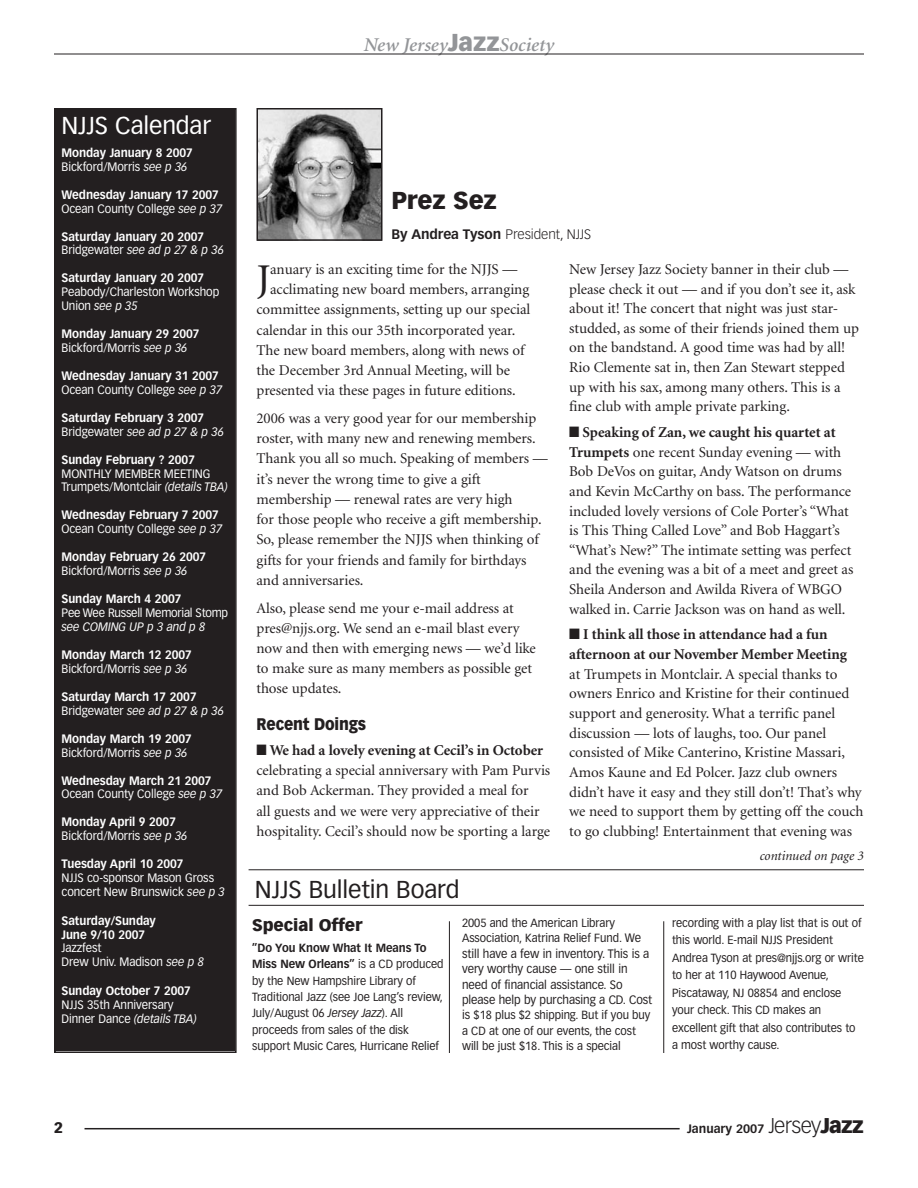
<style>
.page{position:relative;width:918px;height:1188px;background:#fff}
.page>*{position:absolute;margin:0;border:0;box-sizing:border-box;transform-origin:0 0}
.t1{font:42.45px "Minion";color:#231f20}
.t2{font:24px "Vectora LH";letter-spacing:-.005em;color:#231f20}
.t3{font:24px "Vectora LH";letter-spacing:-.005em;color:#fff}
.t4{font:900 24px "Vectora LH";letter-spacing:-.005em;color:#231f20}
.t5{font:italic 600 19.5px "Minion";color:#939598}
.t6{font:900 16.5px "Vectora LH";letter-spacing:-.01em;color:#231f20;scale:.9 1}
.t7{font:900 16.5px "Vectora LH";letter-spacing:-.01em;color:#231f20}
.t8{font:15px/19.6px "Minion";letter-spacing:-.005em;color:#231f20}
.t9{font:700 15px/19.6px "Minion";letter-spacing:-.005em;color:#231f20}
.t10{font:900 15px "Vectora LH";color:#231f20}
.t11{font:300 13.5px "Vectora LH";letter-spacing:-.005em;color:#231f20}
.t12{font:italic 13.5px "Minion";letter-spacing:-.005em;color:#231f20}
.t13{font:700 12px/13.8px "Vectora LH";letter-spacing:-.005em;color:#fff;scale:.95 1}
.t14{font:12px/14px "Vectora LH";letter-spacing:-.005em;color:#fff;scale:.95 1}
.t15{font:12px/15.5px "Vectora LH";letter-spacing:-.005em;color:#231f20;scale:.95 1}
.t16{font:700 12px "Vectora LH";color:#231f20}
.t17{font:italic 12px "Vectora LH";letter-spacing:-.005em;color:#fff;scale:.95 1}
.t18{font:11.7px/17.4px "Vectora LH";letter-spacing:-.005em;color:#231f20;scale:.95 1}
.s1{font-weight:400}
.s2{font-weight:400;font-style:italic}
.s3{font-style:italic}
.s4{font-family:"Vectora LH";font-weight:900;font-style:normal;font-size:24px}
.s5{font-weight:700}
.s6{font-size:12px}
.s7{font-weight:300;font-size:21px}
.s8{font-weight:900;font-size:21px}
</style>
<div class="page">
<hr style="left:85px;top:1128px;width:595px;height:1px;background:#231f20">
<hr style="left:54px;top:54px;width:810px;height:1px;background:#231f20">
<img style="left:259px;top:111px;width:120px;height:127px">
<div style="left:256px;top:108px;width:126px;height:133px;border:2px solid #231f20"></div>
<div style="left:56px;top:110px;width:179px;height:941px;background:#231f20"></div>
<div style="left:54px;top:108px;width:183px;height:945px;border:2px solid #231f20"></div>
<hr style="left:449px;top:921px;width:1px;height:132px;background:#231f20">
<hr style="left:663px;top:921px;width:1px;height:132px;background:#231f20">
<hr style="left:249px;top:905px;width:615px;height:1px;background:#231f20">
<hr style="left:249px;top:870px;width:615px;height:1px;background:#231f20">
<h2 class="t3" style="left:62px;top:112px;width:151px">NJJS Calendar</h2>
<p class="t13" style="left:62px;top:146px;width:140px">Monday January 8 2007<br><span class="s1">Bickford/Morris</span> <span class="s2">see p 36</span></p>
<p class="t13" style="left:62px;top:188px;width:171px">Wednesday January 17 2007<br><span class="s1">Ocean County College</span> <span class="s2">see p 37</span></p>
<p class="t13" style="left:62px;top:229px;width:173px">Saturday January 20 2007<br><span class="s1">Bridgewater</span> <span class="s2">see ad p 27 &amp; p 36</span></p>
<p class="t13" style="left:62px;top:271px;width:152px">Saturday January 20 2007</p>
<p class="t14" style="left:62px;top:285px;width:168px">Peabody/Charleston Workshop<br>Union <span class="s3">see p 35</span></p>
<p class="t13" style="left:62px;top:327px;width:147px">Monday January 29 2007<br><span class="s1">Bickford/Morris</span> <span class="s2">see p 36</span></p>
<p class="t13" style="left:62px;top:369px;width:171px">Wednesday January 31 2007<br><span class="s1">Ocean County College</span> <span class="s2">see p 37</span></p>
<p class="t13" style="left:62px;top:411px;width:173px">Saturday February 3 2007<br><span class="s1">Bridgewater</span> <span class="s2">see ad p 27 &amp; p 36</span></p>
<p class="t13" style="left:62px;top:453px;width:142px">Sunday February ? 2007</p>
<p class="t14" style="left:62px;top:466px;width:176px">MONTHLY MEMBER MEETING<br>Trumpets/Montclair <span class="s3">(details TBA)</span></p>
<p class="t13" style="left:62px;top:508px;width:171px">Wednesday February 7 2007<br><span class="s1">Ocean County College</span> <span class="s2">see p 37</span></p>
<p class="t13" style="left:62px;top:550px;width:154px">Monday February 26 2007<br><span class="s1">Bickford/Morris</span> <span class="s2">see p 36</span></p>
<p class="t13" style="left:62px;top:592px;width:128px">Sunday March 4 2007</p>
<p class="t14" style="left:62px;top:606px;width:177px">Pee Wee Russell Memorial Stomp</p>
<p class="t17" style="left:62px;top:620px;width:153px">see COMING UP p 3 and p 8</p>
<p class="t13" style="left:62px;top:648px;width:139px">Monday March 12 2007<br><span class="s1">Bickford/Morris</span> <span class="s2">see p 36</span></p>
<p class="t13" style="left:62px;top:689px;width:173px">Saturday March 17 2007<br><span class="s1">Bridgewater</span> <span class="s2">see ad p 27 &amp; p 36</span></p>
<p class="t13" style="left:62px;top:732px;width:139px">Monday March 19 2007<br><span class="s1">Bickford/Morris</span> <span class="s2">see p 36</span></p>
<p class="t13" style="left:62px;top:773px;width:171px">Wednesday March 21 2007<br><span class="s1">Ocean County College</span> <span class="s2">see p 37</span></p>
<p class="t13" style="left:62px;top:815px;width:134px">Monday April 9 2007<br><span class="s1">Bickford/Morris</span> <span class="s2">see p 36</span></p>
<p class="t13" style="left:62px;top:857px;width:130px">Tuesday April 10 2007</p>
<p class="t14" style="left:62px;top:871px;width:174px">NJJS co-sponsor Mason Gross concert New Brunswick <span class="s3">see p 3</span></p>
<p class="t13" style="left:62px;top:913px;width:101px">Saturday/Sunday<br>June 9/10 2007</p>
<p class="t14" style="left:62px;top:941px;width:152px">Jazzfest<br>Drew Univ. Madison <span class="s3">see p 8</span></p>
<p class="t13" style="left:62px;top:983px;width:138px">Sunday October 7 2007</p>
<p class="t14" style="left:62px;top:997px;width:144px">NJJS 35th Anniversary<br>Dinner Dance <span class="s3">(details TBA)</span></p>
<h3 class="t5" style="left:364px;top:35px;width:192px">New Jersey<span class="s4">Jazz</span>Society</h3>
<h2 class="t4" style="left:392px;top:185px;width:107px">Prez Sez</h2>
<p class="t11" style="left:392px;top:226px;width:201px"><span class="s5">By Andrea Tyson</span> President, NJJS</p>
<h1 class="t1" style="left:256px;top:259px;width:15px">J</h1>
<p class="t8" style="left:270px;top:260px;width:249px">anuary is an exciting time for the NJJS —</p>
<p class="t8" style="left:270px;top:280px;width:261px">acclimating new board members, arranging</p>
<p class="t8" style="left:256px;top:300px;width:275px">committee assignments, setting up our special</p>
<p class="t8" style="left:256px;top:321px;width:260px">calendar in this our 35th incorporated year.</p>
<p class="t8" style="left:256px;top:341px;width:270px">The new board members, along with news of</p>
<p class="t8" style="left:256px;top:361px;width:255px">the December 3rd Annual Meeting, will be</p>
<p class="t8" style="left:256px;top:381px;width:261px">presented via these pages in future editions.</p>
<p class="t8" style="left:256px;top:409px;width:293px;line-height:20.2px">2006 was a very good year for our membership roster, with many new and renewing members.<br>Thank you all so much. Speaking of members — it’s never the wrong time to give a gift membership — renewal rates are very high<br>for those people who receive a gift membership.<br>So, please remember the NJJS when thinking of gifts for your friends and family for birthdays and anniversaries.</p>
<p class="t8" style="left:256px;top:598px;width:281px;line-height:20.2px">Also, please send me your e-mail address at pres@njjs.org. We send an e-mail blast every now and then with emerging news — we’d like to make sure as many members as possible get those updates.</p>
<p class="t6" style="left:256px;top:714px;width:123px">Recent Doings</p>
<p class="t8" style="left:256px;top:741px;width:295px;line-height:20.2px">■ <span class="s5">We had a lovely evening at Cecil’s in October </span>celebrating a special anniversary with Pam Purvis and Bob Ackerman. They provided a meal for<br>all guests and we were very appreciative of their hospitality. Cecil’s should now be sporting a large</p>
<h2 class="t2" style="left:255px;top:876px;width:206px">NJJS Bulletin Board</h2>
<p class="t8" style="left:569px;top:260px;width:291px">New Jersey Jazz Society banner in their club — please check it out — and if you don’t see it, ask about it! The concert that night was just star&shy;studded, as some of their friends joined them up on the bandstand. A good time was had by all!<br>Rio Clemente sat in, then Zan Stewart stepped up with his sax, among many others. This is a fine club with ample private parking.</p>
<p class="t8" style="left:569px;top:423px;width:286px">■ <span class="s5">Speaking of Zan, we caught his quartet at Trumpets</span> one recent Sunday evening — with Bob DeVos on guitar, Andy Watson on drums and Kevin McCarthy on bass. The performance included lovely versions of Cole Porter’s “What is This Thing Called Love” and Bob Haggart’s “What’s New?” The intimate setting was perfect and the evening was a bit of a meet and greet as Sheila Anderson and Awilda Rivera of WBGO walked in. Carrie Jackson was on hand as well.</p>
<p class="t9" style="left:569px;top:625px;width:279px">■ I think all those in attendance had a fun afternoon at our November Member Meeting</p>
<p class="t8" style="left:569px;top:665px;width:296px">at Trumpets in Montclair. A special thanks to owners Enrico and Kristine for their continued support and generosity. What a terrific panel discussion — lots of laughs, too. Our panel consisted of Mike Canterino, Kristine Massari, Amos Kaune and Ed Polcer. Jazz club owners didn’t have it easy and they still don’t! That’s why we need to support them by getting off the couch to go clubbing! Entertainment that evening was</p>
<p class="t12" style="left:760px;top:849px;width:106px">continued on page 3</p>
<p class="t7" style="left:252px;top:915px;width:112px">Special Offer</p>
<p class="t18" style="left:252px;top:940px;width:203px;line-height:16.4px"><span class="s5">”Do You Know What It Means To Miss New Orleans”</span> is a CD produced by the New Hampshire Library of Traditional Jazz (see Joe Lang’s review, July/August 06 <span class="s3">Jersey Jazz</span>). All proceeds from sales of the disk support Music Cares, Hurricane Relief</p>
<p class="t18" style="left:462px;top:915px;width:190px;line-height:15.5px">2005 and the American Library<br>Association, Katrina Relief Fund. <span class="s6">We</span></p>
<p class="t15" style="left:462px;top:946px;width:202px">still have a few in inventory. This is a very worthy cause — one still in need of financial assistance. So please help by purchasing a CD. Cost</p>
<p class="t18" style="left:462px;top:1008px;width:200px;line-height:15.5px"><span class="s6">is</span> $18 plus $2 shipping. But if you buy a CD at one of our events, the cost will be just $18. This is a special</p>
<p class="t18" style="left:672px;top:914px;width:203px">recording with a play list that is out of this world. E-mail NJJS President<br>Andrea Tyson at pres@njjs.org or write to her at 110 Haywood Avenue,<br>Piscataway, NJ 08854 and enclose your check. This CD makes an excellent gift that also contributes to a most worthy cause.</p>
<p class="t10" style="left:54px;top:1118px;width:10px">2</p>
<p class="t16" style="left:687px;top:1122px;width:178px">January 2007 <span class="s7">Jersey</span><span class="s8">Jazz</span></p>
</div>
